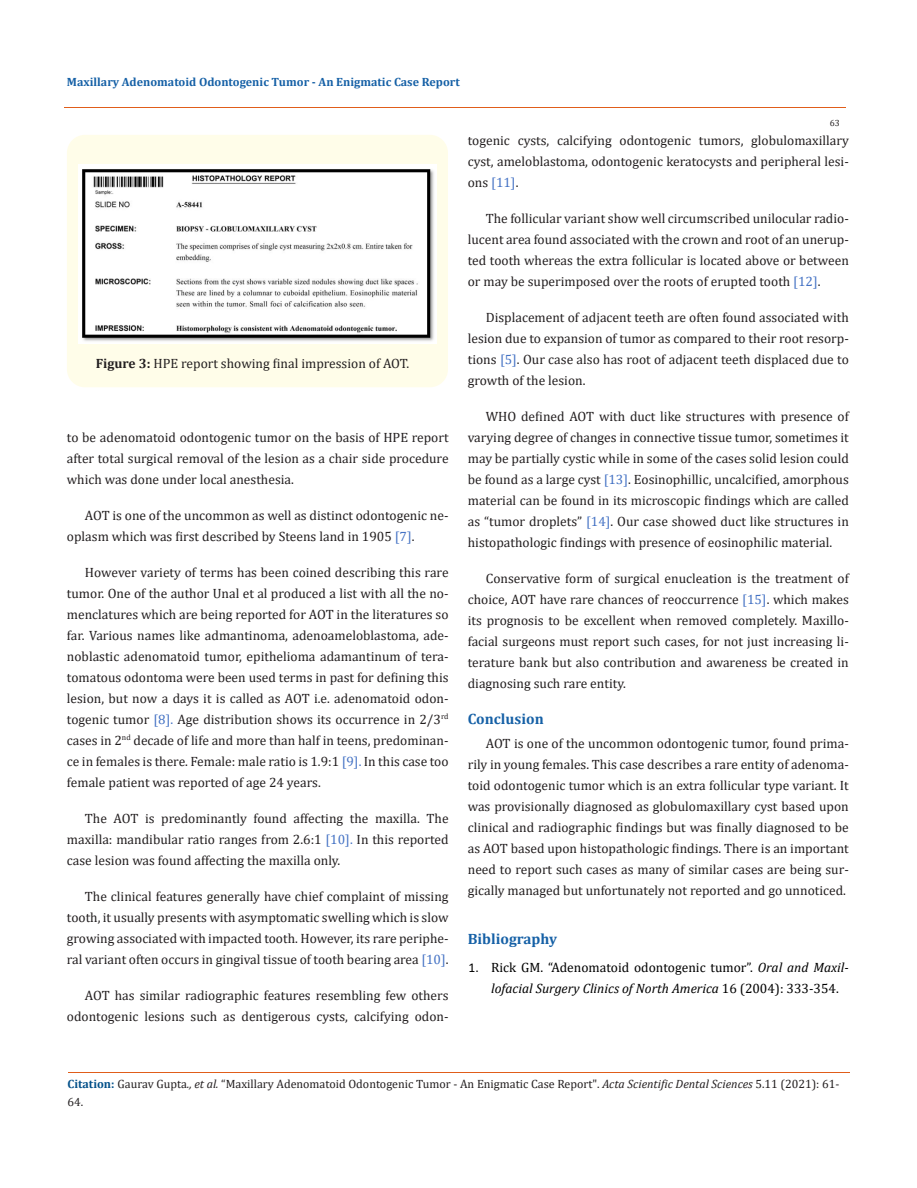
<style>
.page{position:relative;width:917px;height:1188px;background:#fff}
.page>*{position:absolute;margin:0;border:0;box-sizing:border-box;transform-origin:0 0}
.heading_1{font:700 15px "Cambria";color:#1560a6}
.Body_Text{font:13.5px/21px "Cambria";color:#231f20;text-align:justify}
.t1{font:13.5px/21px "Cambria";color:#000}
.t2{font:12px/18px "Cambria";color:#231f20}
.t3{font:700 12px "Cambria";color:#1560a6}
.t4{font:9px "Cambria";color:#231f20}
.s1{font-weight:700}
.s2{color:#4472c4}
.s3{font-family:"Calibri"}
.s4{font-style:italic}
.s5{font-weight:700;color:#035089}
</style>
<div class="page">
<div style="left:67px;top:135px;width:381px;height:252px;background:#fffde9;border-radius:18px"></div>
<img style="left:79px;top:164px;width:357px;height:179px">
<hr style="left:64px;top:108px;width:781px;height:1px;background:#e05d1a">
<hr style="left:68px;top:1072px;width:781px;height:1px;background:#e05d1a">
<p class="t3" style="left:67px;top:73px;width:394px">Maxillary Adenomatoid Odontogenic Tumor - An Enigmatic Case Report</p>
<p class="t4" style="left:829px;top:118px;width:11px">63</p>
<p class="Body_Text" style="left:96px;top:352px;width:315px"><span class="s1">Figure 3:</span> HPE report showing final impression of AOT.</p>
<p class="Body_Text" style="left:67px;top:427px;width:383px">to be adenomatoid odontogenic tumor on the basis of HPE report after total surgical removal of the lesion as a chair side procedure which was done under local anesthesia.</p>
<p class="Body_Text" style="left:67px;top:505px;width:383px;text-indent:18px">AOT is one of the uncommon as well as distinct odontogenic ne&shy;oplasm which was first described by Steens land in 1905 <span class="s2">[7]</span>.</p>
<p class="Body_Text" style="left:67px;top:562px;width:383px;text-indent:18px">However variety of terms has been coined describing this rare tumor. One of the author Unal et al produced a list with all the no&shy;menclatures which are being reported for AOT in the literatures so far. Various names like admantinoma, adenoameloblastoma, ade&shy;noblastic adenomatoid tumor, epithelioma adamantinum of tera&shy;tomatous odontoma were been used terms in past for defining this lesion, but now a days it is called as AOT i.e. adenomatoid odon&shy;togenic tumor <span class="s2">[8].</span> Age distribution shows its occurrence in 2/3<sup>rd </sup>cases in 2<sup>nd</sup> decade of life and more than half in teens, predominan&shy;ce in females is there. Female: male ratio is 1.9:1 <span class="s2">[9].</span> In this case too female patient was reported of age 24 years.</p>
<p class="Body_Text" style="left:67px;top:808px;width:383px;text-indent:18px">The AOT is predominantly found affecting the maxilla. The maxilla: mandibular ratio ranges from 2.6:1 <span class="s2">[10].</span> In this reported case lesion was found affecting the maxilla only.</p>
<p class="Body_Text" style="left:67px;top:886px;width:383px;text-indent:18px">The clinical features generally have chief complaint of missing tooth, it usually presents with asymptomatic swelling which is slow growing associated with impacted tooth. However, its rare periphe&shy;ral variant often occurs in gingival tissue of tooth bearing area <span class="s2">[10]</span>.</p>
<p class="Body_Text" style="left:67px;top:985px;width:383px;text-align:right">AOT has similar radiographic features resembling few others odontogenic lesions such as dentigerous cysts, calcifying odon-</p>
<p class="Body_Text" style="left:468px;top:130px;width:382px">togenic cysts, calcifying odontogenic tumors, globulomaxillary cyst, ameloblastoma, odontogenic keratocysts and peripheral lesi&shy;ons <span class="s2">[11]</span>.</p>
<p class="Body_Text" style="left:468px;top:208px;width:382px;text-indent:18px">The follicular variant show well circumscribed unilocular radio&shy;lucent area found associated with the crown and root of an unerup&shy;ted tooth whereas the extra follicular is located above or between or may be superimposed over the roots of erupted tooth <span class="s2">[12]</span>.</p>
<p class="Body_Text" style="left:468px;top:307px;width:382px;text-indent:18px">Displacement of adjacent teeth are often found associated with lesion due to expansion of tumor as compared to their root resorp&shy;tions <span class="s2">[5]</span>. Our case also has root of adjacent teeth displaced due to growth of the lesion.</p>
<p class="Body_Text" style="left:468px;top:406px;width:382px;text-indent:18px">WHO defined AOT with duct like structures with presence of varying degree of changes in connective tissue tumor, sometimes it may be partially cystic while in some of the cases solid lesion could be found as a large cyst <span class="s2">[13]</span>. Eosinophillic, uncalcified, amorphous material can be found in its microscopic findings which are called as “tumor droplets” <span class="s2">[14]</span>. Our case showed duct like structures in histopathologic findings with presence of eosinophilic material.</p>
<p class="Body_Text" style="left:468px;top:568px;width:382px;text-indent:18px">Conservative form of surgical enucleation is the treatment of choice, AOT have rare chances of reoccurrence <span class="s2">[15]</span>. which makes its prognosis to be excellent when removed completely. Maxillo&shy;facial surgeons must report such cases, for not just increasing li&shy;terature bank but also contribution and awareness be created in diagnosing such rare entity.</p>
<p class="heading_1" style="left:468px;top:709px;width:77px">Conclusion</p>
<p class="Body_Text" style="left:468px;top:733px;width:382px;text-indent:18px">AOT is one of the uncommon odontogenic tumor, found prima&shy;rily in young females. This case describes a rare entity of adenoma&shy;toid odontogenic tumor which is an extra follicular type variant. It was provisionally diagnosed as globulomaxillary cyst based upon clinical and radiographic findings but was finally diagnosed to be as AOT based upon histopathologic findings. There is an important need to report such cases as many of similar cases are being sur&shy;gically managed but unfortunately not reported and go unnoticed.</p>
<p class="heading_1" style="left:468px;top:928px;width:91px">Bibliography</p>
<p class="t1" style="left:491px;top:957px;width:359px;text-indent:-22px"><span class="s3">1.</span> Rick GM. “Adenomatoid odontogenic tumor”. <span class="s4">Oral and Maxil&shy;lofacial Surgery Clinics of North America</span> 16 (2004): 333-354.</p>
<p class="t2" style="left:68px;top:1075px;width:773px"><span class="s5">Citation:</span> Gaurav Gupta<span class="s4">., et al.</span> “Maxillary Adenomatoid Odontogenic Tumor - An Enigmatic Case Report". <span class="s4">Acta Scientific Dental Sciences</span> 5.11 (2021): 61-<br>64.</p>
</div>
